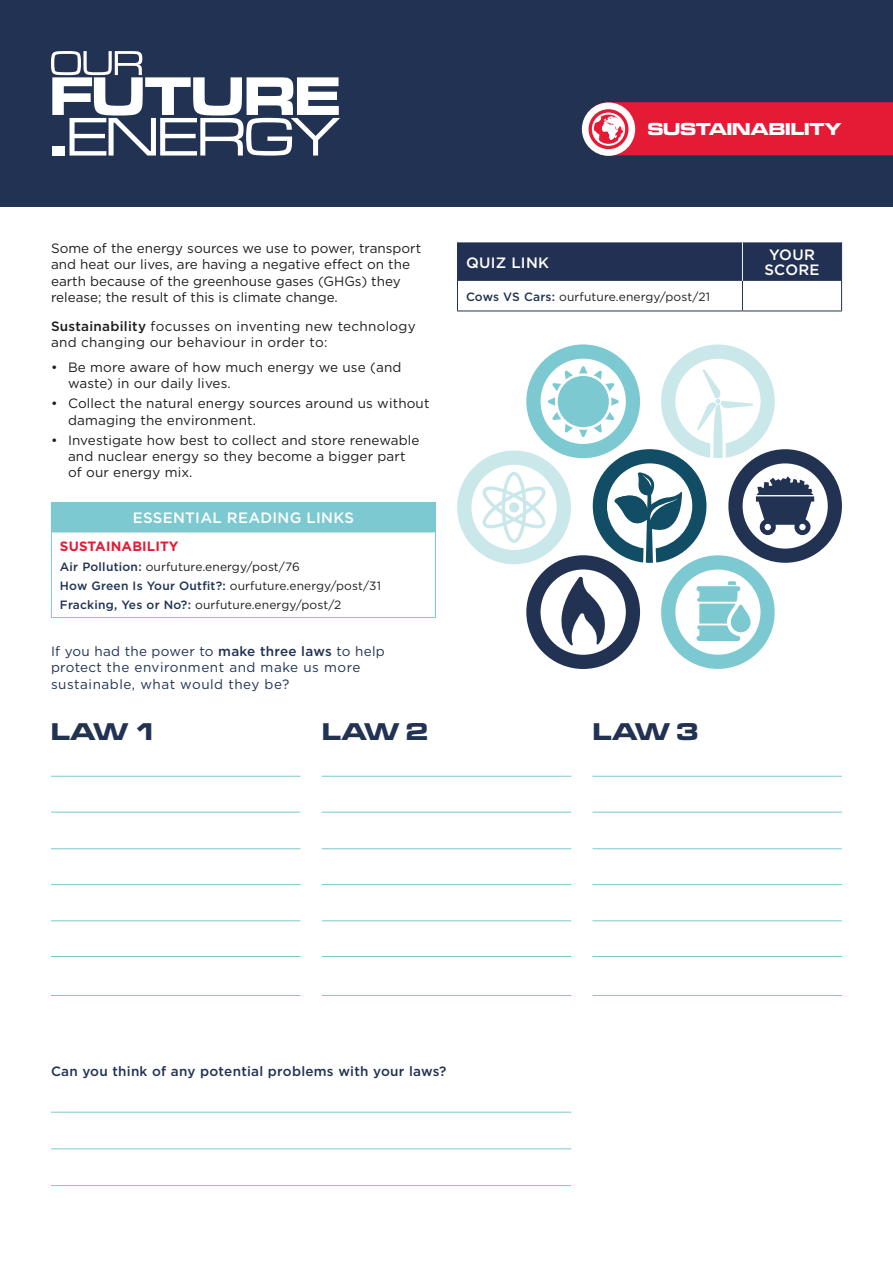
<style>
.page{position:relative;width:893px;height:1263px;background:#fff}
.page>*{position:absolute;margin:0;border:0;box-sizing:border-box;transform-origin:0 0}
.t1{font:700 25.2px "Microgramma Ext D";letter-spacing:-.02em;color:#213253}
.t2{font:700 18px "Microgramma Ext D";color:#fff}
.t3{font:500 15px/15px "Gotham";letter-spacing:.02em;color:#fff;text-align:center}
.t4{font:13.5px/16.2px "Gotham";letter-spacing:.01em;color:#1d1d1b}
.t5{font:13.5px/16.2px "Gotham";letter-spacing:.04em;color:#213253}
.t6{font:500 13.5px "Gotham";letter-spacing:.02em;color:#213253}
.t7{font:700 13.5px "Gotham";letter-spacing:.01em;color:#e51b36}
.t8{font:12px "Gotham";letter-spacing:.01em;color:#1d1d1b}
.s1{font-weight:500}
.s2{font-weight:500;color:#213253}
</style>
<div class="page">
<div style="left:51px;top:503px;width:384px;height:29px;background:#7cc9d1"></div>
<hr style="left:51px;top:502px;width:385px;height:1px;background:#7cc8cf">
<svg style="left:435px;top:503px;width:1px;height:29px"></svg>
<hr style="left:51px;top:532px;width:385px;height:1px;background:#7cc8cf">
<hr style="left:51px;top:532px;width:1px;height:85px;background:#7cc8cf">
<hr style="left:435px;top:532px;width:1px;height:85px;background:#7cc8cf">
<hr style="left:51px;top:617px;width:385px;height:1px;background:#7cc8cf">
<div style="left:0;top:0;width:893px;height:206px;background:#213253"></div>
<svg style="left:51px;top:51px;width:289px;height:105px"></svg>
<svg style="left:582px;top:102px;width:311px;height:54px;background:#e03048"></svg>
<hr style="left:51px;top:1112px;width:520px;height:1px;background:#7cc8cf">
<hr style="left:51px;top:776px;width:249px;height:1px;background:#7cc8cf">
<hr style="left:322px;top:776px;width:249px;height:1px;background:#7cc8cf">
<hr style="left:592px;top:776px;width:250px;height:1px;background:#7cc8cf">
<hr style="left:51px;top:848px;width:249px;height:1px;background:#7cc8cf">
<hr style="left:322px;top:848px;width:249px;height:1px;background:#7cc8cf">
<hr style="left:592px;top:848px;width:250px;height:1px;background:#7cc8cf">
<hr style="left:51px;top:920px;width:249px;height:1px;background:#7cc8cf">
<hr style="left:322px;top:920px;width:249px;height:1px;background:#7cc8cf">
<hr style="left:592px;top:920px;width:250px;height:1px;background:#7cc8cf">
<hr style="left:51px;top:956px;width:249px;height:1px;background:#7cc8cf">
<hr style="left:51px;top:995px;width:249px;height:1px;background:#7cc8cf">
<hr style="left:322px;top:956px;width:249px;height:1px;background:#7cc8cf">
<hr style="left:322px;top:995px;width:249px;height:1px;background:#7cc8cf">
<hr style="left:592px;top:956px;width:250px;height:1px;background:#7cc8cf">
<hr style="left:592px;top:995px;width:250px;height:1px;background:#7cc8cf">
<hr style="left:51px;top:1148px;width:520px;height:1px;background:#7cc8cf">
<hr style="left:51px;top:812px;width:249px;height:1px;background:#7cc8cf">
<hr style="left:322px;top:812px;width:249px;height:1px;background:#7cc8cf">
<hr style="left:592px;top:812px;width:250px;height:1px;background:#7cc8cf">
<hr style="left:51px;top:884px;width:249px;height:1px;background:#7cc8cf">
<hr style="left:322px;top:884px;width:249px;height:1px;background:#7cc8cf">
<hr style="left:592px;top:884px;width:250px;height:1px;background:#7cc8cf">
<hr style="left:51px;top:1185px;width:520px;height:1px;background:#7cc8cf">
<svg style="left:457px;top:344px;width:385px;height:325px"></svg>
<div style="left:458px;top:242px;width:383px;height:39px;background:#223153"></div>
<hr style="left:742px;top:242px;width:1px;height:39px;background:#e9f5f7">
<hr style="left:457px;top:242px;width:1px;height:39px;background:#223253">
<hr style="left:841px;top:242px;width:1px;height:39px;background:#223253">
<hr style="left:457px;top:281px;width:1px;height:30px;background:#223253">
<hr style="left:742px;top:281px;width:1px;height:30px;background:#223253">
<hr style="left:841px;top:281px;width:1px;height:30px;background:#223253">
<hr style="left:457px;top:311px;width:285px;height:1px;background:#223253">
<hr style="left:742px;top:311px;width:100px;height:1px;background:#223253">
<p class="t2" style="left:648px;top:117px;width:195px">SUSTAINABILITY</p>
<p class="t4" style="left:51px;top:240px;width:372px">Some of the energy sources we use to power, transport and heat our lives, are having a negative effect on the earth because of the greenhouse gases (GHGs) they release; the result of this is climate change.</p>
<p class="t4" style="left:51px;top:318px;width:366px"><span class="s1">Sustainability</span> focusses on inventing new technology and changing our behaviour in order to:</p>
<p class="t4" style="left:68px;top:358px;width:335px;text-indent:-17px">• Be more aware of how much energy we use (and waste) in our daily lives.</p>
<p class="t4" style="left:68px;top:395px;width:363px;text-indent:-17px">• Collect the natural energy sources around us without damaging the environment.</p>
<p class="t4" style="left:68px;top:432px;width:353px;text-indent:-17px">• Investigate how best to collect and store renewable and nuclear energy so they become a bigger part of our energy mix.</p>
<p class="t3" style="left:133px;top:510px;width:223px">ESSENTIAL READING LINKS</p>
<p class="t7" style="left:60px;top:537px;width:120px">SUSTAINABILITY</p>
<p class="t8" style="left:60px;top:559px;width:241px"><span class="s2">Air Pollution:</span> ourfuture.energy/post/76</p>
<p class="t8" style="left:60px;top:578px;width:323px"><span class="s2">How Green Is Your Outfit?:</span> ourfuture.energy/post/31</p>
<p class="t8" style="left:60px;top:597px;width:283px"><span class="s2">Fracking, Yes or No?:</span> ourfuture.energy/post/2</p>
<p class="t5" style="left:51px;top:643px;width:335px">If you had the power to <span class="s1">make three laws</span> to help protect the environment and make us more sustainable, what would they be?</p>
<p class="t3" style="left:466px;top:255px;width:85px">QUIZ LINK</p>
<p class="t3" style="left:764px;top:247px;width:57px">YOUR<br>SCORE</p>
<p class="t8" style="left:466px;top:289px;width:246px"><span class="s2">Cows VS Cars:</span> ourfuture.energy/post/21</p>
<p class="t1" style="left:51px;top:714px;width:108px">LAW 1</p>
<p class="t1" style="left:322px;top:714px;width:108px">LAW 2</p>
<p class="t1" style="left:593px;top:714px;width:108px">LAW 3</p>
<p class="t6" style="left:51px;top:1062px;width:397px">Can you think of any potential problems with your laws?</p>
</div>
